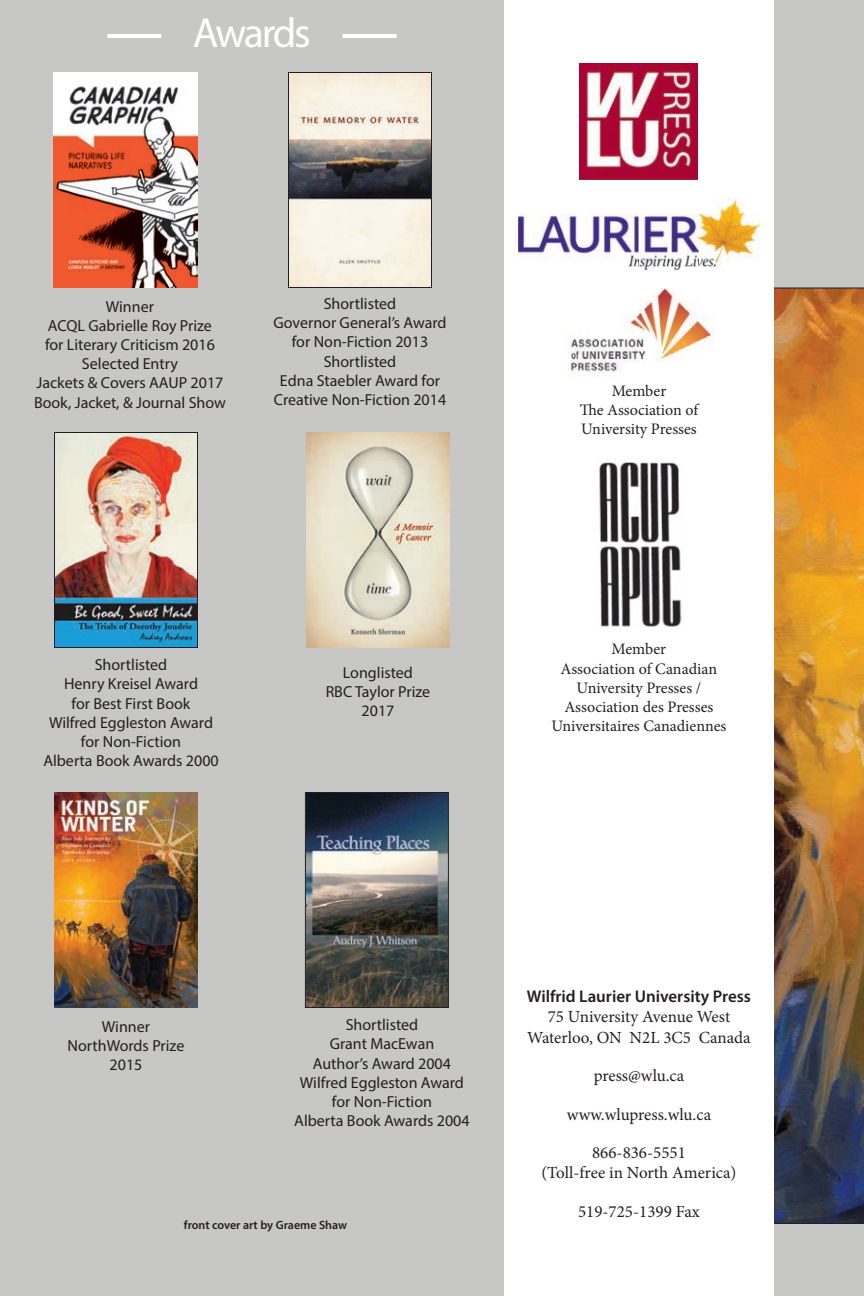
<style>
.page{position:relative;width:864px;height:1296px;background:#fff}
.page>*{position:absolute;margin:0;border:0;box-sizing:border-box;transform-origin:0 0}
.t1{font:42px "Myriad Pro";letter-spacing:-.06em;color:#fff}
.t2{font:17px/20.4px "Minion Pro";color:#231f20;text-align:center}
.t3{font:600 17px "Myriad Pro";color:#231f20}
.t4{font:16px/19.2px "Myriad Pro";color:#231f20;text-align:center}
.t5{font:16px/19.2px "Minion Pro";color:#231f20;text-align:center}
.t6{font:600 12px "Myriad Pro";color:#231f20}
</style>
<div class="page">
<img style="left:774px;top:289px;width:90px;height:934px">
<div style="left:774px;top:0;width:90px;height:288px;background:#c7c7c6"></div>
<div style="left:0;top:0;width:504px;height:1296px;background:#c7c7c6"></div>
<hr style="left:107px;top:34px;width:54px;height:4px;background:#fff">
<hr style="left:343px;top:34px;width:54px;height:4px;background:#fff">
<div style="left:774px;top:1224px;width:90px;height:72px;background:#c7c7c6"></div>
<img style="left:580px;top:63px;width:118px;height:117px">
<img style="left:518px;top:199px;width:242px;height:71px">
<img style="left:569px;top:288px;width:145px;height:89px">
<img style="left:599px;top:462px;width:83px;height:165px">
<img style="left:54px;top:72px;width:144px;height:216px">
<img style="left:56px;top:434px;width:140px;height:212px">
<div style="left:54px;top:432px;width:144px;height:216px;border:1px solid #231f20"></div>
<img style="left:306px;top:432px;width:144px;height:216px">
<img style="left:54px;top:793px;width:144px;height:215px">
<img style="left:307px;top:794px;width:140px;height:212px">
<div style="left:305px;top:792px;width:144px;height:216px;border:1px solid #231f20"></div>
<img style="left:290px;top:74px;width:140px;height:212px">
<div style="left:288px;top:72px;width:144px;height:216px;border:1px solid #231f20"></div>
<hr style="left:774px;top:288px;width:90px;height:1px;background:#231f20">
<hr style="left:774px;top:1223px;width:90px;height:1px;background:#231f20">
<h1 class="t1" style="left:193px;top:7px;width:119px">Awards</h1>
<p class="t4" style="left:34px;top:296px;width:193px">Winner<br>ACQL Gabrielle Roy Prize<br>for Literary Criticism 2016<br>Selected Entry<br>Jackets &amp; Covers AAUP 2017<br>Book, Jacket, &amp; Journal Show</p>
<p class="t4" style="left:273px;top:294px;width:175px">Shortlisted<br>Governor General’s Award for Non-Fiction 2013<br>Shortlisted<br>Edna Staebler Award for<br>Creative Non-Fiction 2014</p>
<p class="t4" style="left:43px;top:655px;width:177px">Shortlisted<br>Henry Kreisel Award<br>for Best First Book<br>Wilfred Eggleston Award for Non-Fiction<br>Alberta Book Awards 2000</p>
<p class="t4" style="left:326px;top:663px;width:106px">Longlisted<br>RBC Taylor Prize<br>2017</p>
<p class="t5" style="left:612px;top:381px;width:56px">Member</p>
<p class="t5" style="left:597px;top:400px;width:103px">e Association of</p>
<p class="t5" style="left:581px;top:419px;width:117px">University Presses</p>
<p class="t5" style="left:551px;top:640px;width:177px">Member<br>Association of Canadian<br>University Presses /<br>Association des Presses<br>Universitaires Canadiennes</p>
<p class="t4" style="left:68px;top:1016px;width:118px">Winner<br>NorthWords Prize<br>2015</p>
<p class="t4" style="left:294px;top:1015px;width:177px">Shortlisted<br>Grant MacEwan<br>Author’s Award 2004<br>Wilfred Eggleston Award for Non-Fiction<br>Alberta Book Awards 2004</p>
<p class="t6" style="left:184px;top:1217px;width:165px">front cover art by Graeme Shaw</p>
<p class="t3" style="left:527px;top:985px;width:226px">Wilfrid Laurier University Press</p>
<p class="t2" style="left:527px;top:1007px;width:225px">75 University Avenue West<br>Waterloo, ON N2L 3C5 Canada</p>
<p class="t2" style="left:594px;top:1066px;width:92px">press@wlu.ca</p>
<p class="t2" style="left:567px;top:1104px;width:146px">www.wlupress.wlu.ca</p>
<p class="t2" style="left:541px;top:1142px;width:197px">866-836-5551<br>(Toll-free in North America)</p>
<p class="t2" style="left:578px;top:1201px;width:123px">519-725-1399 Fax</p>
</div>
